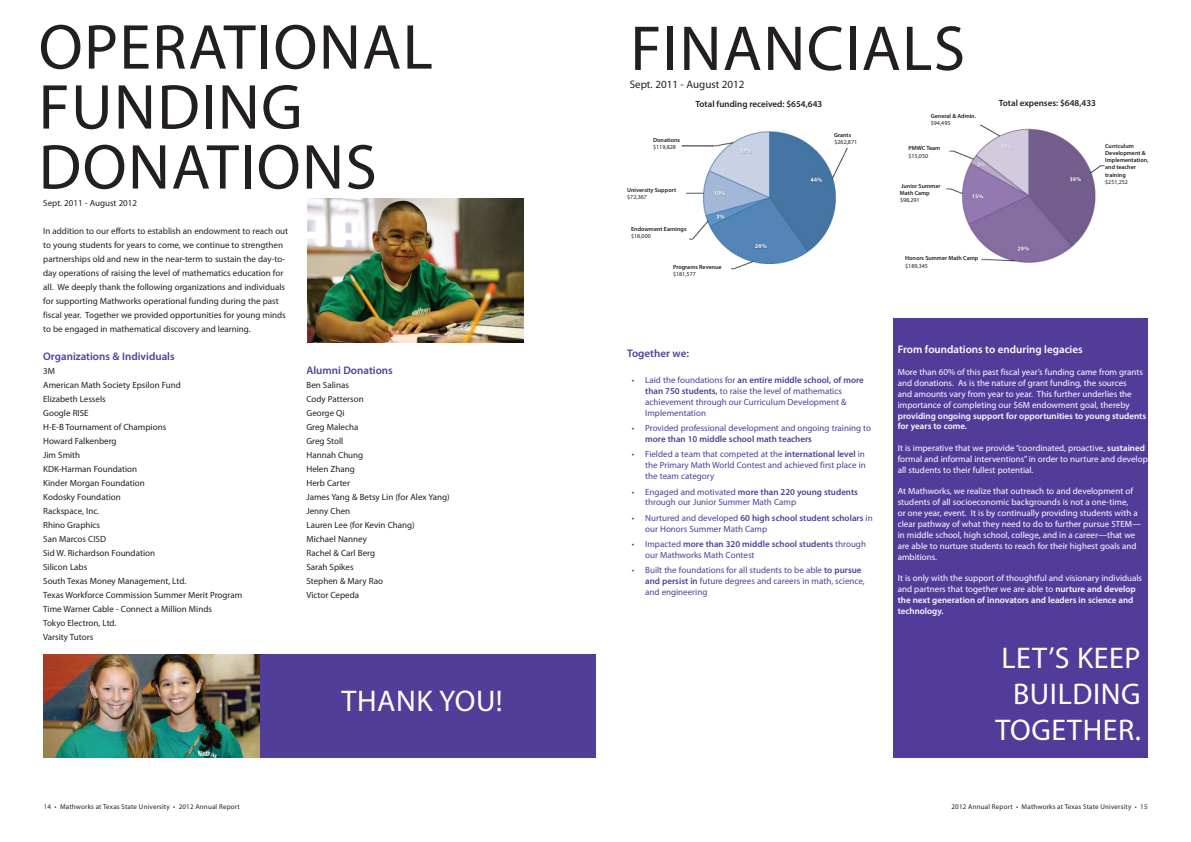
<style>
.page{position:relative;width:1191px;height:842px;background:#fff}
.page>*{position:absolute;margin:0;border:0;box-sizing:border-box;transform-origin:0 0}
.t1{font:64px/60px "Myriad Pro";letter-spacing:.02em;color:#231f20}
.t2{font:30px/36.1px "Myriad Pro";letter-spacing:.02em;color:#fff}
.t3{font:600 11px "Myriad Pro";color:#513e99}
.t4{font:600 11px "Myriad Pro";color:#fff}
.t5{font:11px "Myriad Pro";color:#231f20}
.t6{font:9px/14px "Myriad Pro";color:#231f20}
.t7{font:9px/10.8px "Myriad Pro";color:#fff}
.t8{font:9px/10.8px "Myriad Pro";color:#513e99}
.t9{font:600 9px/10.8px "Myriad Pro";color:#fff}
.t10{font:600 9px "Myriad Pro";color:#231f20}
.t11{font:600 9px "Myriad Pro";color:#513e99}
.t12{font:7px "Myriad Pro";letter-spacing:.025em;color:#231f20}
.t13{font:600 6px/7.2px "Myriad Pro";color:#231f20}
.t14{font:6px "Myriad Pro";color:#231f20}
.s1{font-weight:600}
</style>
<div class="page">
<div style="left:44px;top:654px;width:551px;height:104px;background:#513e99"></div>
<img style="left:44px;top:654px;width:216px;height:104px">
<img style="left:308px;top:198px;width:216px;height:144px">
<img style="left:685px;top:131px;width:163px;height:139px">
<div style="left:893px;top:319px;width:254px;height:439px;background:#513d99"></div>
<img style="left:946px;top:124px;width:159px;height:139px">
<div style="left:673px;top:265px;width:57px;height:17px;background:#fff"></div>
<div style="left:631px;top:226px;width:57px;height:18px;background:#fff"></div>
<div style="left:653px;top:137px;width:57px;height:18px;background:#fff"></div>
<div style="left:816px;top:132px;width:81px;height:16px;background:#fff"></div>
<hr style="left:681px;top:146px;width:32px;height:1px;background:#231f20">
<div style="left:905px;top:256px;width:74px;height:26px;background:#fff"></div>
<div style="left:908px;top:146px;width:40px;height:24px;background:#fff"></div>
<div style="left:930px;top:114px;width:49px;height:23px;background:#fff"></div>
<h1 class="t1" style="left:39px;top:16px;width:79px">Operatio</h1>
<h1 class="t1" style="left:319px;top:16px;width:79px">nal</h1>
<h1 class="t1" style="left:39px;top:76px;width:259px">Funding<br>Donatio</h1>
<h1 class="t1" style="left:302px;top:136px;width:70px">ns</h1>
<p class="t6" style="left:43px;top:196px;width:95px">Sept. 2011 - August 2012</p>
<p class="t6" style="left:43px;top:224px;width:246px">In addition to our efforts to establish an endowment to reach out to young students for years to come, we continue to strengthen partnerships old and new in the near-term to sustain the day-to&shy;day operations of raising the level of mathematics education for all. We deeply thank the following organizations and individuals for supporting Mathworks operational funding during the past fiscal year. Together we provided opportunities for young minds to be engaged in mathematical discovery and learning.</p>
<p class="t3" style="left:43px;top:350px;width:133px">Organizations &amp; Individuals</p>
<p class="t6" style="left:43px;top:364px;width:201px">3M<br>American Math Society Epsilon Fund<br>Elizabeth Lessels<br>Google RISE<br>H-E-B Tournament of Champions<br>Howard Falkenberg<br>Jim Smith<br>KDK-Harman Foundation<br>Kinder Morgan Foundation<br>Kodosky Foundation<br>Rackspace, Inc.<br>Rhino Graphics<br>San Marcos CISD<br>Sid W. Richardson Foundation<br>Silicon Labs<br>South Texas Money Management, Ltd.<br>Texas Workforce Commission Summer Merit Program<br>Time Warner Cable - Connect a Million Minds<br>Tokyo Electron, Ltd.<br>Varsity Tutors</p>
<p class="t3" style="left:306px;top:364px;width:88px">Alumni Donations</p>
<p class="t6" style="left:306px;top:378px;width:145px">Ben Salinas<br>Cody Patterson<br>George Qi<br>Greg Malecha<br>Greg Stoll<br>Hannah Chung<br>Helen Zhang<br>Herb Carter<br>James Yang &amp; Betsy Lin (for Alex Yang)<br>Jenny Chen<br>Lauren Lee (for Kevin Chang)<br>Michael Nanney<br>Rachel &amp; Carl Berg<br>Sarah Spikes<br>Stephen &amp; Mary Rao<br>Victor Cepeda</p>
<h2 class="t2" style="left:341px;top:682px;width:117px">Thank You</h2>
<h2 class="t2" style="left:496px;top:682px;width:8px">!</h2>
<h1 class="t1" style="left:630px;top:17px;width:208px">fi nancials</h1>
<p class="t5" style="left:629px;top:78px;width:116px">Sept. 2011 - August 2012</p>
<p class="t10" style="left:695px;top:99px;width:128px">Total funding received: $654,643</p>
<p class="t10" style="left:998px;top:97px;width:99px">Total expenses: $648,433</p>
<p class="t13" style="left:653px;top:136px;width:28px">Donations</p>
<p class="t14" style="left:653px;top:143px;width:24px">$119,828</p>
<p class="t13" style="left:627px;top:186px;width:50px">University Support</p>
<p class="t14" style="left:627px;top:194px;width:21px">$72,367</p>
<p class="t13" style="left:631px;top:225px;width:57px">Endowment Earnings</p>
<p class="t14" style="left:631px;top:232px;width:21px">$18,000</p>
<p class="t13" style="left:673px;top:263px;width:50px">Programs Revenue</p>
<p class="t14" style="left:673px;top:271px;width:24px">$181,577</p>
<p class="t13" style="left:834px;top:131px;width:19px">Grants</p>
<p class="t14" style="left:834px;top:138px;width:24px">$262,871</p>
<p class="t13" style="left:930px;top:112px;width:47px">General &amp; Admin.</p>
<p class="t14" style="left:930px;top:120px;width:21px">$94,495</p>
<p class="t13" style="left:908px;top:145px;width:6px">PMW</p>
<p class="t13" style="left:922px;top:145px;width:20px">C Team</p>
<p class="t14" style="left:908px;top:152px;width:21px">$15,050</p>
<p class="t13" style="left:900px;top:182px;width:42px">Junior Summer<br>Math Camp</p>
<p class="t14" style="left:900px;top:196px;width:21px">$98,291</p>
<p class="t13" style="left:905px;top:255px;width:75px">Honors Summer Math Camp</p>
<p class="t14" style="left:905px;top:262px;width:24px">$189,345</p>
<p class="t13" style="left:1105px;top:142px;width:45px">Curriculum<br>Development &amp;<br>Implementation, and teacher training</p>
<p class="t14" style="left:1105px;top:178px;width:24px">$251,252</p>
<p class="t3" style="left:627px;top:346px;width:63px">Together we:</p>
<p class="t8" style="left:645px;top:375px;width:220px;text-indent:-14px">• Laid the foundations for <span class="s1">an entire middle school, of more than 750 students,</span> to raise the level of mathematics achievement through our Curriculum Development &amp; Implementation</p>
<p class="t8" style="left:631px;top:423px;width:241px">• Provided professional development and ongoing training to</p>
<p class="t11" style="left:645px;top:433px;width:168px">more than 10 middle school math teachers</p>
<p class="t8" style="left:645px;top:449px;width:222px;text-align:justify;text-indent:-14px">• Fielded a team that competed at the <span class="s1">international level</span> in the Primary Math World Contest and achieved first place in the team category</p>
<p class="t8" style="left:645px;top:486px;width:214px;text-indent:-14px">• Engaged and motivated <span class="s1">more than 220 young students </span>through our Junior Summer Math Camp</p>
<p class="t8" style="left:645px;top:512px;width:229px;text-indent:-14px">• Nurtured and developed <span class="s1">60 high school student scholars</span> in our Honors Summer Math Camp</p>
<p class="t8" style="left:645px;top:538px;width:222px;text-indent:-14px">• Impacted <span class="s1">more than 320 middle school students</span> through our Mathworks Math Contest</p>
<p class="t8" style="left:645px;top:564px;width:221px;text-indent:-14px">• Built the foundations for all students to be able <span class="s1">to pursue and persist in</span> future degrees and careers in math, science, and engineering</p>
<p class="t4" style="left:897px;top:343px;width:186px">From foundations to enduring legacies</p>
<p class="t7" style="left:897px;top:367px;width:247px">More than 60% of this past fiscal year’s funding came from grants and donations. As is the nature of grant funding, the sources and amounts vary from year to year. This further underlies the importance of completing our $6M endowment goal, thereby</p>
<p class="t9" style="left:897px;top:410px;width:250px">providing ongoing support for opportunities to young students for years to come.</p>
<p class="t7" style="left:897px;top:442px;width:251px">It is imperative that we provide “coordinated, proactive, <span class="s1">sustained </span>formal and informal interventions” in order to nurture and develop all students to their fullest potential.</p>
<p class="t7" style="left:897px;top:486px;width:245px">At Mathworks, we realize that outreach to and development of students of all socioeconomic backgrounds is not a one-time,<br>or one year, event. It is by continually providing students with a clear pathway of what they need to do to further pursue STEM— in middle school, high school, college, and in a career—that we are able to nurture students to reach for their highest goals and ambitions.</p>
<p class="t7" style="left:897px;top:573px;width:246px">It is only with the support of thoughtful and visionary individuals and partners that together we are able to <span class="s1">nurture and develop the next generation of innovators and leaders in science and technology.</span></p>
<h2 class="t2" style="left:1013px;top:639px;width:80px;text-indent:-12px">let’skeep buildi</h2>
<h2 class="t2" style="left:1100px;top:676px;width:38px">ng</h2>
<h2 class="t2" style="left:995px;top:712px;width:19px">together</h2>
<h2 class="t2" style="left:1134px;top:712px;width:8px">.</h2>
<p class="t12" style="left:44px;top:803px;width:198px">14 • Mathworks at Texas State University • 2012 Annual Report</p>
<p class="t12" style="left:951px;top:803px;width:198px">2012 Annual Report • Mathworks at Texas State University • 15</p>
</div>
